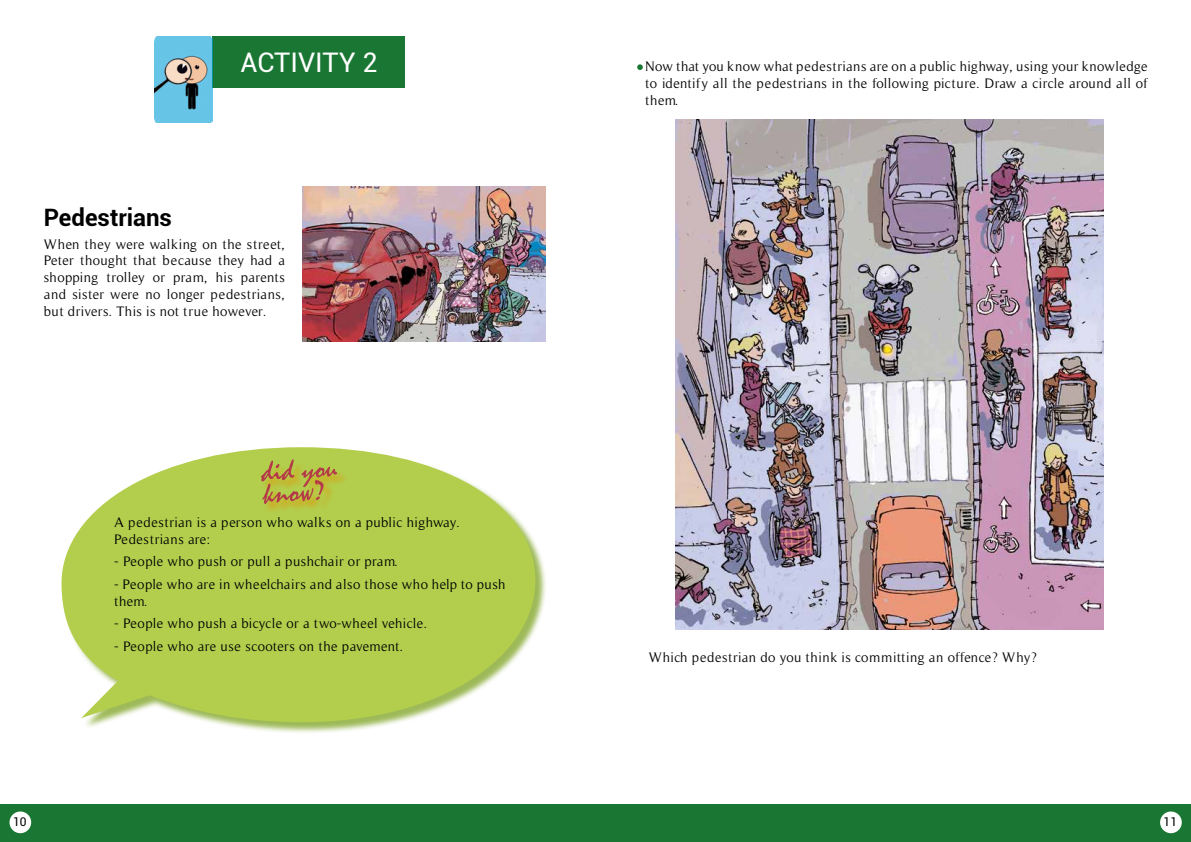
<style>
.page{position:relative;width:1191px;height:842px;background:#fff}
.page>*{position:absolute;margin:0;border:0;box-sizing:border-box;transform-origin:0 0}
.t1{font:27px "Roboto";color:#fff}
.t2{font:700 24px "Roboto";color:#000}
.t3{font:14px/16.8px "Timeless";letter-spacing:.03em;color:#000;text-align:justify}
.t4{font:12px "Roboto";color:#000}
</style>
<div class="page">
<div style="left:0;top:804px;width:1191px;height:38px;background:#1a7733"></div>
<svg style="left:637px;top:64px;width:6px;height:6px"></svg>
<div style="left:212px;top:36px;width:192px;height:52px;background:#1a7733"></div>
<img style="left:155px;top:36px;width:57px;height:86px">
<img style="left:303px;top:187px;width:242px;height:154px">
<div style="left:10px;top:811px;width:21px;height:22px;background:#fff;border-radius:50%"></div>
<div style="left:1160px;top:811px;width:21px;height:22px;background:#fff;border-radius:50%"></div>
<img style="left:676px;top:119px;width:427px;height:511px">
<div style="left:62px;top:448px;width:485px;height:286px;background:#7ca220;opacity:.75"></div>
<svg style="left:62px;top:447px;width:473px;height:275px;fill:#b3ce4d"></svg>
<div style="left:262px;top:461px;width:86px;height:54px;background:#dc9a0b;opacity:.75"></div>
<svg style="left:261px;top:459px;width:76px;height:45px;background:#b7a844"></svg>
<h1 class="t1" style="left:240px;top:43px;width:139px">ACTIVITY 2</h1>
<h2 class="t2" style="left:44px;top:201px;width:130px">Pedestrians</h2>
<p class="t3" style="left:44px;top:236px;width:243px">When they were walking on the street, Peter thought that because they had a shopping trolley or pram, his parents and sister were no longer pedestrians, but drivers. This is not true however.</p>
<p class="t3" style="left:114px;top:514px;width:347px">A pedestrian is a person who walks on a public highway.<br>Pedestrians are:</p>
<p class="t3" style="left:114px;top:553px;width:285px">- People who push or pull a pushchair or pram.</p>
<p class="t3" style="left:114px;top:576px;width:393px">- People who are in wheelchairs and also those who help to push them.</p>
<p class="t3" style="left:114px;top:615px;width:314px">- People who push a bicycle or a two-wheel vehicle.</p>
<p class="t3" style="left:114px;top:637px;width:290px">- People who are use scooters on the pavement.</p>
<p class="t3" style="left:645px;top:58px;width:504px">Now that you know what pedestrians are on a public highway, using your knowledge to identify all the pedestrians in the following picture. Draw a circle around all of them.</p>
<p class="t3" style="left:649px;top:649px;width:389px">Which pedestrian do you think is committing an offence? Why?</p>
<p class="t4" style="left:13px;top:814px;width:15px">10</p>
<p class="t4" style="left:1163px;top:814px;width:15px">11</p>
</div>
